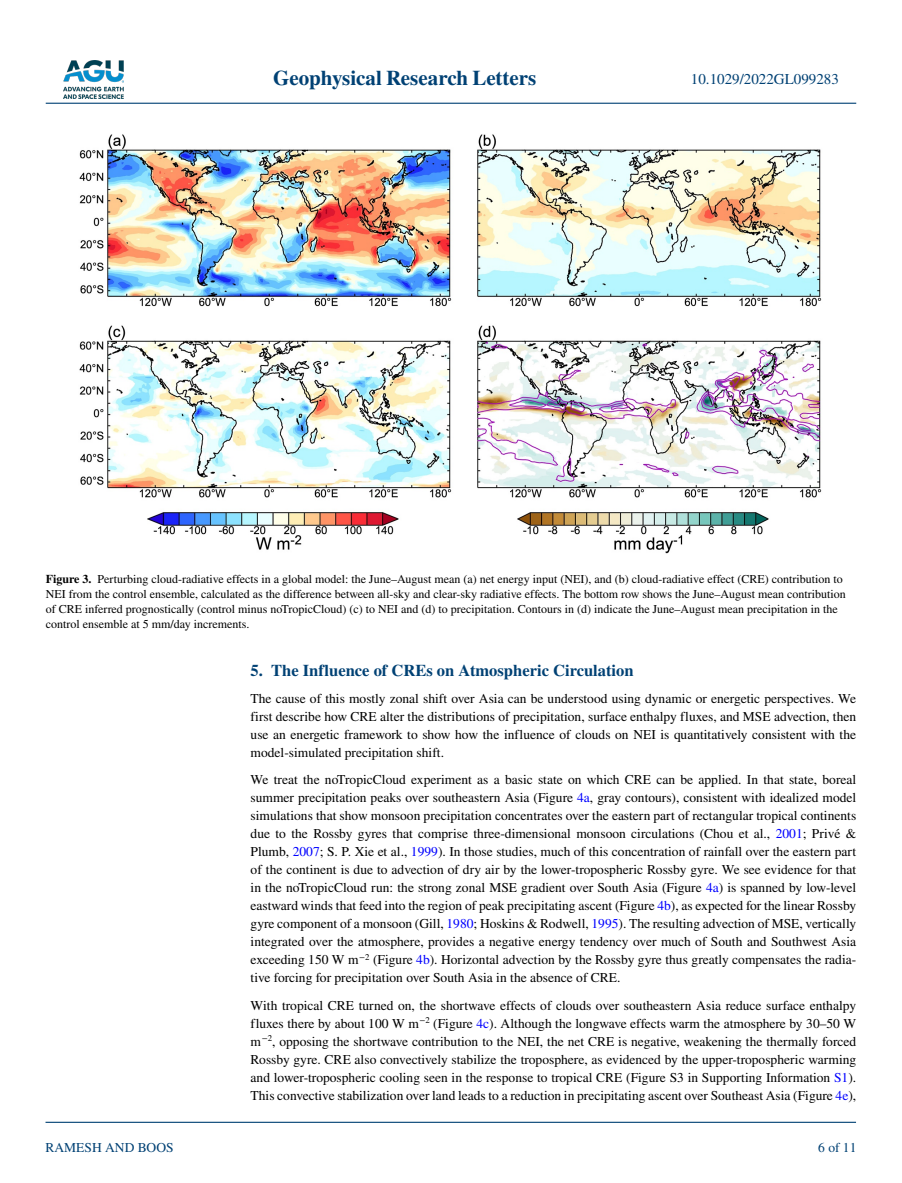
<style>
.page{position:relative;width:902px;height:1183px;background:#fff}
.page>*{position:absolute;margin:0;border:0;box-sizing:border-box;transform-origin:0 0}
.t1{font:700 21px "STIX";color:#004174}
.t2{font:700 16.5px "STIX";color:#004174}
.t3{font:15px "STIX";color:#004174}
.t4{font:13.5px/18px "STIX";color:#000;text-align:justify}
.t5{font:13.5px "STIX";color:#004174}
.t6{font:12px/15px "STIX";color:#000}
.s1{font-weight:700}
.s2{color:#00f}
</style>
<div class="page">
<img style="left:63px;top:60px;width:60px;height:39px">
<hr style="left:46px;top:103px;width:810px;height:1px;background:#004174">
<hr style="left:45px;top:1121px;width:810px;height:1px;background:#004174">
<img style="left:79px;top:134px;width:743px;height:420px">
<h1 class="t1" style="left:273px;top:66px;width:265px">Geophysical Research Letters</h1>
<p class="t3" style="left:691px;top:69px;width:149px">10.1029/2022GL099283</p>
<p class="t6" style="left:46px;top:572px;width:801px"><span class="s1">Figure 3.</span> Perturbing cloud-radiative effects in a global model: the June–August mean (a) net energy input (NEI), and (b) cloud-radiative effect (CRE) contribution to NEI from the control ensemble, calculated as the difference between all-sky and clear-sky radiative effects. The bottom row shows the June–August mean contribution of CRE inferred prognostically (control minus noTropicCloud) (c) to NEI and (d) to precipitation. Contours in (d) indicate the June–August mean precipitation in the control ensemble at 5 mm/day increments.</p>
<p class="t5" style="left:45px;top:1138px;width:130px">RAMESH AND BOOS</p>
<p class="t2" style="left:250px;top:660px;width:384px">5. The Influence of CREs on Atmospheric Circulation</p>
<p class="t4" style="left:250px;top:690px;width:607px">The cause of this mostly zonal shift over Asia can be understood using dynamic or energetic perspectives. We first describe how CRE alter the distributions of precipitation, surface enthalpy fluxes, and MSE advection, then use an energetic framework to show how the influence of clouds on NEI is quantitatively consistent with the model-simulated precipitation shift.</p>
<p class="t4" style="left:250px;top:771px;width:607px">We treat the noTropicCloud experiment as a basic state on which CRE can be applied. In that state, boreal summer precipitation peaks over southeastern Asia (Figure <span class="s2">4a</span>, gray contours), consistent with idealized model simulations that show monsoon precipitation concentrates over the eastern part of rectangular tropical continents due to the Rossby gyres that comprise three-dimensional monsoon circulations (Chou et al., <span class="s2">2001</span>; Privé &amp; Plumb, <span class="s2">2007</span>; S. P. Xie et al., <span class="s2">1999</span>). In those studies, much of this concentration of rainfall over the eastern part of the continent is due to advection of dry air by the lower-tropospheric Rossby gyre. We see evidence for that in the noTropicCloud run: the strong zonal MSE gradient over South Asia (Figure <span class="s2">4a</span>) is spanned by low-level eastward winds that feed into the region of peak precipitating ascent (Figure <span class="s2">4b</span>), as expected for the linear Rossby gyre component of a monsoon (Gill, <span class="s2">1980</span>; Hoskins &amp; Rodwell, <span class="s2">1995</span>). The resulting advection of MSE, vertically integrated over the atmosphere, provides a negative energy tendency over much of South and Southwest Asia exceeding 150 W m<sup>−2</sup> (Figure <span class="s2">4b</span>). Horizontal advection by the Rossby gyre thus greatly compensates the radia&shy;tive forcing for precipitation over South Asia in the absence of CRE.</p>
<p class="t4" style="left:250px;top:996px;width:607px">With tropical CRE turned on, the shortwave effects of clouds over southeastern Asia reduce surface enthalpy fluxes there by about 100 W m<sup>−2</sup> (Figure <span class="s2">4c</span>). Although the longwave effects warm the atmosphere by 30–50 W m<sup>−2</sup>, opposing the shortwave contribution to the NEI, the net CRE is negative, weakening the thermally forced Rossby gyre. CRE also convectively stabilize the troposphere, as evidenced by the upper-tropospheric warming and lower-tropospheric cooling seen in the response to tropical CRE (Figure S3 in Supporting Information <span class="s2">S1</span>).<br>This convective stabilization over land leads to a reduction in precipitating ascent over Southeast Asia (Figure <span class="s2">4e</span>),</p>
<p class="t5" style="left:818px;top:1138px;width:40px">6 of 11</p>
</div>
